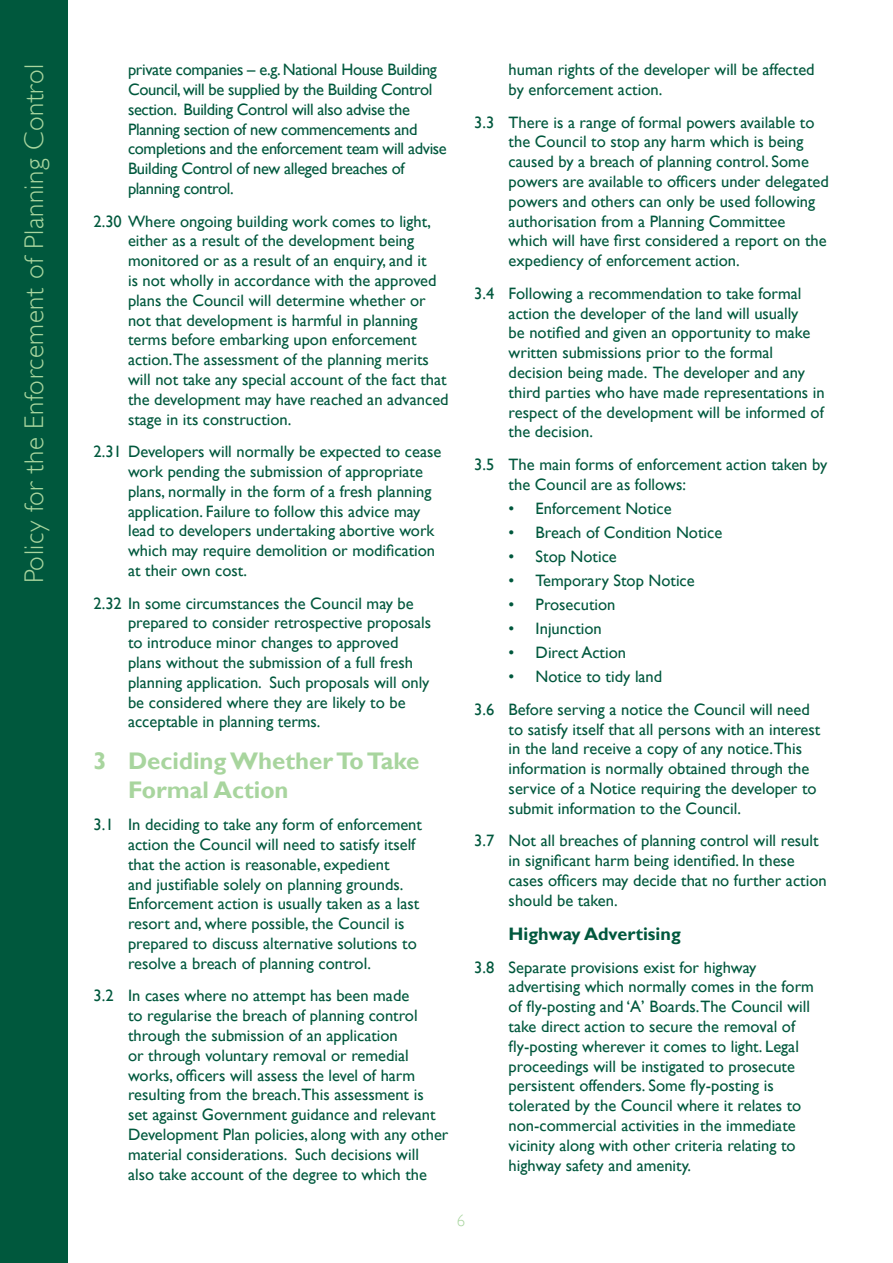
<style>
.page{position:relative;width:893px;height:1263px;background:#fff}
.page>*{position:absolute;margin:0;border:0;box-sizing:border-box;transform-origin:0 0}
.t1{font:300 27px "Gill Sans";letter-spacing:.02em;color:#a8d59e}
.t2{font:700 24px/28.8px "Gill Sans";color:#a8d59e}
.t3{font:700 18px "Gill Sans";color:#00583d}
.t4{font:16.5px/19.8px "Gill Sans";color:#00583d}
.t5{font:16.5px/19.8px "Gill Sans";letter-spacing:-.02em;color:#00583d}
.t6{font:300 16.5px "Gill Sans";color:#a8d59e}
</style>
<div class="page">
<div style="left:0;top:0;width:67px;height:1263px;background:#00583d"></div>
<h1 class="t1" style="left:18px;top:583px;width:521px;rotate:-90deg">Policy for the Enforcement of Planning Control</h1>
<p class="t5" style="left:128px;top:60px;width:320px">private companies – e.g. National House Building Council, will be supplied by the Building Control section. Building Control will also advise the Planning section of new commencements and completions and the enforcement team will advise Building Control of new alleged breaches of planning control.</p>
<p class="t4" style="left:128px;top:211px;width:322px;text-indent:-35px">2.30 Where ongoing building work comes to light, either as a result of the development being monitored or as a result of an enquiry, and it<br>is not wholly in accordance with the approved plans the Council will determine whether or not that development is harmful in planning terms before embarking upon enforcement action.The assessment of the planning merits will not take any special account of the fact that the development may have reached an advanced stage in its construction.</p>
<p class="t4" style="left:128px;top:442px;width:315px;text-indent:-35px">2.31 Developers will normally be expected to cease work pending the submission of appropriate plans, normally in the form of a fresh planning application. Failure to follow this advice may lead to developers undertaking abortive work which may require demolition or modification at their own cost.</p>
<p class="t4" style="left:128px;top:593px;width:305px;text-indent:-35px">2.32 In some circumstances the Council may be prepared to consider retrospective proposals to introduce minor changes to approved plans without the submission of a full fresh planning application. Such proposals will only be considered where they are likely to be acceptable in planning terms.</p>
<h2 class="t2" style="left:128px;top:747px;width:293px;text-indent:-34px">3 Deciding Whether To Take<br>Formal Action</h2>
<p class="t4" style="left:128px;top:815px;width:295px;text-indent:-35px">3.1 In deciding to take any form of enforcement action the Council will need to satisfy itself that the action is reasonable, expedient<br>and justifiable solely on planning grounds.<br>Enforcement action is usually taken as a last resort and, where possible, the Council is prepared to discuss alternative solutions to resolve a breach of planning control.</p>
<p class="t4" style="left:128px;top:986px;width:322px;text-indent:-35px">3.2 In cases where no attempt has been made<br>to regularise the breach of planning control through the submission of an application<br>or through voluntary removal or remedial works, officers will assess the level of harm resulting from the breach.This assessment is<br>set against Government guidance and relevant Development Plan policies, along with any other material considerations. Such decisions will also take account of the degree to which the</p>
<p class="t4" style="left:509px;top:60px;width:307px">human rights of the developer will be affected by enforcement action.</p>
<p class="t4" style="left:509px;top:112px;width:322px;text-indent:-35px">3.3 There is a range of formal powers available to the Council to stop any harm which is being caused by a breach of planning control. Some powers are available to officers under delegated powers and others can only be used following authorisation from a Planning Committee<br>which will have first considered a report on the expediency of enforcement action.</p>
<p class="t4" style="left:509px;top:284px;width:318px;text-indent:-35px">3.4 Following a recommendation to take formal action the developer of the land will usually<br>be notified and given an opportunity to make written submissions prior to the formal decision being made. The developer and any third parties who have made representations in respect of the development will be informed of the decision.</p>
<p class="t4" style="left:509px;top:455px;width:320px;text-indent:-35px">3.5 The main forms of enforcement action taken by the Council are as follows:</p>
<p class="t4" style="left:509px;top:499px;width:165px">• Enforcement Notice</p>
<p class="t4" style="left:509px;top:523px;width:215px">• Breach of Condition Notice</p>
<p class="t4" style="left:509px;top:547px;width:110px">• Stop Notice</p>
<p class="t4" style="left:509px;top:571px;width:188px">• Temporary Stop Notice</p>
<p class="t4" style="left:509px;top:595px;width:108px">• Prosecution</p>
<p class="t4" style="left:509px;top:619px;width:95px">• Injunction</p>
<p class="t4" style="left:509px;top:643px;width:119px">• Direct Action</p>
<p class="t4" style="left:474px;top:661px;width:337px;line-height:32.5px;text-indent:35px">• Notice to tidy land<br>3.6 Before serving a notice the Council will need</p>
<p class="t4" style="left:509px;top:719px;width:313px">to satisfy itself that all persons with an interest in the land receive a copy of any notice.This information is normally obtained through the service of a Notice requiring the developer to submit information to the Council.</p>
<p class="t4" style="left:509px;top:831px;width:320px;text-indent:-35px">3.7 Not all breaches of planning control will result in significant harm being identified. In these cases officers may decide that no further action should be taken.</p>
<p class="t3" style="left:509px;top:923px;width:174px">Highway Advertising</p>
<p class="t4" style="left:509px;top:957px;width:307px;text-indent:-34px">3.8 Separate provisions exist for highway advertising which normally comes in the form of fly-posting and ‘A’ Boards.The Council will take direct action to secure the removal of fly-posting wherever it comes to light. Legal proceedings will be instigated to prosecute persistent offenders. Some fly-posting is tolerated by the Council where it relates to non-commercial activities in the immediate vicinity along with other criteria relating to highway safety and amenity.</p>
<p class="t6" style="left:457px;top:1210px;width:10px">6</p>
</div>
